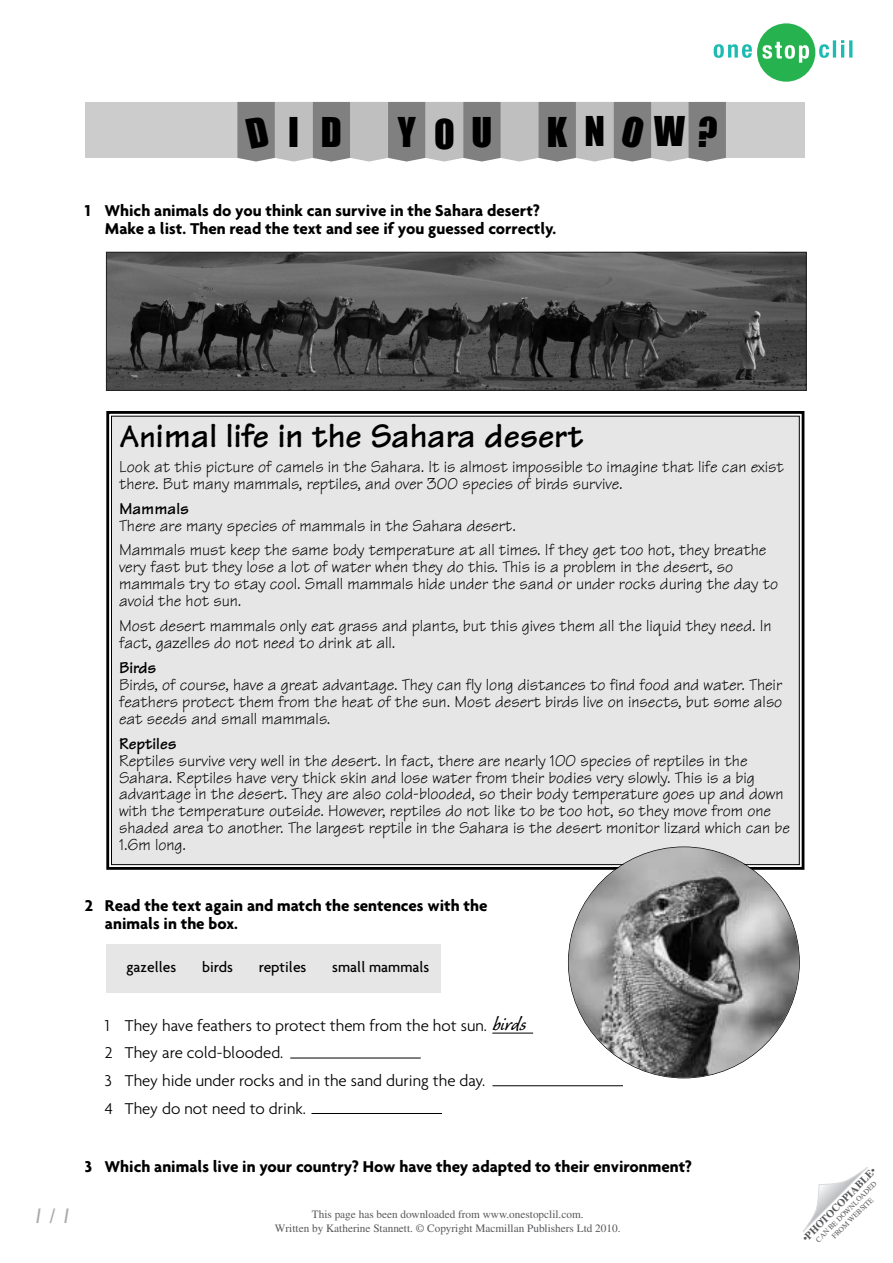
<style>
.page{position:relative;width:893px;height:1263px;background:#fff}
.page>*{position:absolute;margin:0;border:0;box-sizing:border-box;transform-origin:0 0}
.t1{font:37.95px "Impact";color:#000}
.t2{font:700 35.25px "Tekton";color:#000}
.t3{font:300 29.55px "Helvetica Neue";color:#000}
.t4{font:22.5px "Caliban";letter-spacing:-.005em;color:#000}
.Crossword_Num{font:italic 21px "Gill Sans Std";color:#a8a9ad}
.t5{font:16.95px/17px "Tekton";color:#000}
.t6{font:700 16.95px/18.3px "Agenda";color:#000}
.t7{font:300 16.95px/27.8px "Agenda";color:#000}
.t8{font:500 15.45px "Agenda";color:#000}
.t9{font:11.25px "Times LT Std";color:#57585a}
.t10{font:700 10.5px "Times LT Std";color:#57585a}
.t11{font:7.5px "Times LT Std";color:#57585a}
.s1{font-family:"Impact";font-weight:400;font-size:37.95px}
.s2{font-size:32.4px}
.s3{font-weight:700}
.s4{font-weight:400}
</style>
<div class="page">
<svg style="left:803px;top:1167px;width:65px;height:65px"></svg>
<div style="left:757px;top:23px;width:58px;height:59px;background:#27b250;border-radius:50%"></div>
<svg style="left:714px;top:44px;width:38px;height:14px"></svg>
<svg style="left:762px;top:42px;width:47px;height:21px"></svg>
<svg style="left:819px;top:40px;width:33px;height:18px"></svg>
<div style="left:85px;top:102px;width:720px;height:56px;background:#ccc"></div>
<hr style="left:311px;top:1113px;width:131px;height:1px;background:#000">
<hr style="left:492px;top:1085px;width:131px;height:1px;background:#000">
<hr style="left:290px;top:1058px;width:131px;height:1px;background:#000">
<hr style="left:492px;top:1033px;width:41px;height:1px;background:#000">
<div style="left:106px;top:944px;width:335px;height:48px;background:#e6e6e6"></div>
<div style="left:112px;top:417px;width:687px;height:447px;background:#e6e6e6"></div>
<div style="left:106px;top:411px;width:698px;height:459px;border:3px solid #000"></div>
<img style="left:569px;top:847px;width:230px;height:231px;border-radius:115px">
<img style="left:108px;top:254px;width:697px;height:135px">
<div style="left:106px;top:252px;width:701px;height:139px;border:1px solid #231f20"></div>
<svg style="left:237px;top:102px;width:489px;height:60px"></svg>
<p class="t1" style="left:398px;top:109px;width:96px">YOU</p>
<p class="t1" style="left:547px;top:108px;width:60px">K N</p>
<p class="t1" style="left:654px;top:108px;width:66px">W ?</p>
<p class="t3" style="left:288px;top:116px;width:239px"><span class="s1">I D</span> Occupations</p>
<p class="t6" style="left:105px;top:201px;width:453px;text-indent:-20px">1 Which animals do you think can survive in the Sahara desert?<br>Make a list. Then read the text and see if you guessed correctly.</p>
<p class="t2" style="left:119px;top:413px;width:466px"><span class="s2">An</span>imal life in the Sahara desert</p>
<p class="t5" style="left:119px;top:458px;width:666px">Look at this picture of camels in the Sahara. It is almost impossible to imagine that life can exist there. But many mammals, reptiles, and over 300 species of birds survive.</p>
<p class="t5" style="left:119px;top:500px;width:398px"><span class="s3">Mammals<br></span>There are many species of mammals in the Sahara desert.</p>
<p class="t5" style="left:119px;top:542px;width:661px">Mammals must keep the same body temperature at all times. If they get too hot, they breathe very fast but they lose a lot of water when they do this. This is a problem in the desert, so mammals try to stay cool. Small mammals hide under the sand or under rocks during the day to avoid the hot sun.</p>
<p class="t5" style="left:119px;top:617px;width:654px">Most desert mammals only eat grass and plants, but this gives them all the liquid they need. In fact, gazelles do not need to drink at all.</p>
<p class="t5" style="left:119px;top:659px;width:665px"><span class="s3">Birds<br></span>Birds, of course, have a great advantage. They can fly long distances to find food and water. Their feathers protect them from the heat of the sun. Most desert birds live on insects, but some also eat seeds and small mammals.</p>
<p class="t5" style="left:119px;top:735px;width:672px"><span class="s3">Reptiles<br></span>Reptiles survive very well in the desert. In fact, there are nearly 100 species of reptiles in the Sahara. Reptiles have very thick skin and lose water from their bodies very slowly. This is a big advantage in the desert. They are also cold-blooded, so their body temperature goes up and down with the temperature outside. However, reptiles do not like to be too hot, so they move from one shaded area to another. The largest reptile in the Sahara is the desert monitor lizard which can be 1.6m long.</p>
<p class="t6" style="left:105px;top:896px;width:384px;text-indent:-20px">2 Read the text again and match the sentences with the animals in the box.</p>
<p class="t8" style="left:126px;top:957px;width:51px">gazelles</p>
<p class="t8" style="left:202px;top:957px;width:32px">birds</p>
<p class="t8" style="left:259px;top:957px;width:49px">reptiles</p>
<p class="t8" style="left:332px;top:957px;width:99px">small mammals</p>
<p class="t4" style="left:493px;top:1013px;width:35px">birds</p>
<p class="t7" style="left:105px;top:1011px;width:384px">1 They have feathers to protect them from the hot sun.<br>2 They are cold-blooded.<br>3 They hide under rocks and in the sand during the day.<br>4 They do not need to drink.</p>
<p class="Crossword_Num" style="left:33px;top:1204px;width:40px">1 / 1</p>
<p class="t6" style="left:85px;top:1156px;width:609px">3 Which animals live in your country? How have they adapted to their environment?</p>
<p class="t9" style="left:312px;top:1208px;width:273px">This page has been downloaded from www.onestopclil.com.</p>
<p class="t9" style="left:275px;top:1222px;width:347px">Written by Katherine Stannett. © Copyright Macmillan Publishers Ltd 2010.</p>
<p class="t10" style="left:800px;top:1235px;width:101px;rotate:-45deg"><span class="s4">•</span>PHOTOCOPIABLE<span class="s4">•</span></p>
<p class="t11" style="left:814px;top:1238px;width:84px;rotate:-45deg">CAN BE DOWNLOADED</p>
<p class="t11" style="left:830px;top:1234px;width:57px;rotate:-45deg">FROM WEBSITE</p>
</div>
